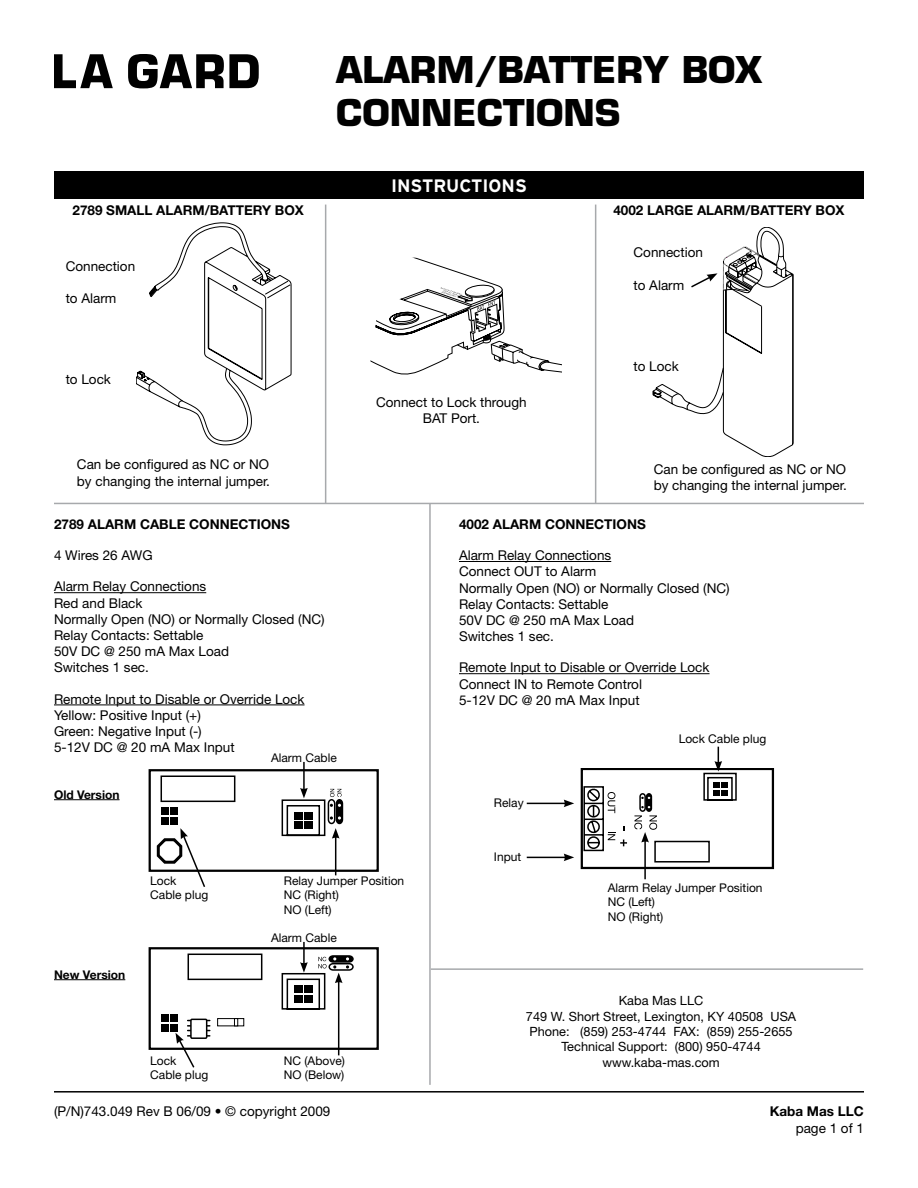
<style>
.page{position:relative;width:918px;height:1188px;background:#fff}
.page>*{position:absolute;margin:0;border:0;box-sizing:border-box;transform-origin:0 0}
.t1{font:700 36px/43.2px "Eurostile";color:#000}
.t2{font:700 18px "Interstate";color:#fff}
.t3{font:13.5px/16.2px "Helvetica Neue";color:#000}
.t4{font:700 13.5px "Helvetica Neue";color:#000}
.t5{font:12.75px/15.3px "Helvetica Neue";color:#000;text-align:center}
.t6{font:12px/14.4px "Helvetica Neue";color:#000}
.t7{font:700 12px "Helvetica Neue";color:#000}
</style>
<div class="page">
<svg style="left:54px;top:54px;width:59px;height:34px"></svg>
<svg style="left:128px;top:54px;width:131px;height:34px"></svg>
<div style="left:54px;top:171px;width:810px;height:28px;background:#000"></div>
<hr style="left:54px;top:1091px;width:810px;height:2px;background:#000">
<hr style="left:54px;top:592px;width:152px;height:1px;background:#000">
<hr style="left:54px;top:705px;width:251px;height:1px;background:#000">
<hr style="left:459px;top:561px;width:152px;height:1px;background:#000">
<hr style="left:459px;top:673px;width:251px;height:1px;background:#000">
<svg style="left:136px;top:223px;width:155px;height:222px"></svg>
<div style="left:149px;top:769px;width:230px;height:103px;border:2px solid #000"></div>
<div style="left:161px;top:776px;width:74px;height:26px;background:#fff;border:2px solid #000"></div>
<div style="left:161px;top:808px;width:7px;height:7px;background:#000"></div>
<div style="left:170px;top:808px;width:8px;height:7px;background:#000"></div>
<div style="left:161px;top:817px;width:7px;height:8px;background:#000"></div>
<div style="left:170px;top:817px;width:8px;height:8px;background:#000"></div>
<hr style="left:54px;top:799px;width:66px;height:1px;background:#000">
<hr style="left:303px;top:762px;width:2px;height:28px;background:#000">
<svg style="left:155px;top:828px;width:51px;height:59px"></svg>
<hr style="left:335px;top:836px;width:1px;height:39px;background:#000">
<svg style="left:281px;top:788px;width:63px;height:51px"></svg>
<hr style="left:644px;top:840px;width:2px;height:39px;background:#000">
<svg style="left:581px;top:747px;width:193px;height:122px"></svg>
<div style="left:149px;top:947px;width:230px;height:103px;border:2px solid #000"></div>
<div style="left:188px;top:954px;width:74px;height:26px;background:#fff;border:2px solid #000"></div>
<div style="left:161px;top:1014px;width:7px;height:8px;background:#000"></div>
<div style="left:170px;top:1014px;width:8px;height:8px;background:#000"></div>
<div style="left:161px;top:1024px;width:7px;height:8px;background:#000"></div>
<div style="left:170px;top:1024px;width:8px;height:8px;background:#000"></div>
<hr style="left:188px;top:1025px;width:22px;height:2px;background:#000">
<div style="left:191px;top:1019px;width:16px;height:19px;background:#fff"></div>
<div style="left:190px;top:1019px;width:17px;height:20px;border:2px solid #000"></div>
<div style="left:217px;top:1018px;width:27px;height:8px;background:#fff;border:1px solid #000"></div>
<svg style="left:234px;top:1018px;width:4px;height:8px"></svg>
<hr style="left:54px;top:979px;width:71px;height:1px;background:#000">
<hr style="left:303px;top:942px;width:2px;height:22px;background:#000">
<svg style="left:176px;top:1030px;width:34px;height:38px"></svg>
<hr style="left:338px;top:981px;width:1px;height:74px;background:#000">
<svg style="left:281px;top:954px;width:73px;height:56px"></svg>
<hr style="left:527px;top:803px;width:39px;height:1px;background:#000">
<svg style="left:564px;top:800px;width:10px;height:7px"></svg>
<hr style="left:527px;top:857px;width:39px;height:1px;background:#000">
<svg style="left:564px;top:854px;width:10px;height:7px"></svg>
<svg style="left:370px;top:257px;width:192px;height:118px"></svg>
<svg style="left:653px;top:227px;width:140px;height:230px"></svg>
<hr style="left:54px;top:503px;width:810px;height:1px;background:#a7a9ac">
<hr style="left:429px;top:503px;width:2px;height:582px;background:#a7a9ac">
<hr style="left:325px;top:205px;width:1px;height:298px;background:#a7a9ac">
<hr style="left:595px;top:205px;width:1px;height:298px;background:#a7a9ac">
<hr style="left:431px;top:968px;width:432px;height:2px;background:#a7a9ac">
<h1 class="t1" style="left:336px;top:48px;width:427px">ALARM/BATTERY BOX<br>CONNECTIONS</h1>
<h2 class="t2" style="left:391px;top:176px;width:137px">INSTRUCTIONS</h2>
<p class="t4" style="left:73px;top:202px;width:44px">2789 SMALL</p>
<p class="t4" style="left:156px;top:202px;width:10px">ALA</p>
<p class="t4" style="left:183px;top:202px;width:123px">RM/BATTERY BOX</p>
<p class="t4" style="left:613px;top:202px;width:94px">4002 LARGE ALA</p>
<p class="t4" style="left:724px;top:202px;width:123px">RM/BATTERY BOX</p>
<p class="t3" style="left:66px;top:258px;width:71px">Connection</p>
<p class="t3" style="left:66px;top:290px;width:52px">to Alarm</p>
<p class="t3" style="left:66px;top:371px;width:47px">to Lock</p>
<p class="t3" style="left:376px;top:394px;width:152px;text-align:center">Connect to Lock through<br>BAT Port.</p>
<p class="t3" style="left:634px;top:244px;width:71px">Connection</p>
<p class="t3" style="left:634px;top:277px;width:52px">to Alarm</p>
<p class="t3" style="left:634px;top:358px;width:47px">to Lock</p>
<p class="t3" style="left:77px;top:456px;width:195px">Can be configured as NC or NO by changing the internal jumper.</p>
<p class="t3" style="left:654px;top:461px;width:195px">Can be configured as NC or NO by changing the internal jumper.</p>
<p class="t4" style="left:54px;top:516px;width:238px">2789 ALARM CABLE CONNECTIONS</p>
<p class="t3" style="left:54px;top:547px;width:100px">4 Wires 26 AWG</p>
<p class="t3" style="left:54px;top:578px;width:272px">Alarm Relay Connections<br>Red and Black<br>Normally Open (NO) or Normally Closed (NC)<br>Relay Contacts: Settable<br>50V DC @ 250 mA Max Load<br>Switches 1 sec.</p>
<p class="t3" style="left:54px;top:690px;width:252px">Remote Input to Disable or Override Lock<br>Yellow: Positive Input (+)<br>Green: Negative Input (-)<br>5-12V DC @ 20 mA Max Input</p>
<p class="t6" style="left:271px;top:750px;width:67px">Alarm Cable</p>
<p class="t7" style="left:54px;top:787px;width:67px">OLD VERSION</p>
<p class="t7" style="left:54px;top:967px;width:73px">NEW VERSION</p>
<p class="t6" style="left:150px;top:873px;width:60px">Lock<br>Cable plug</p>
<p class="t6" style="left:284px;top:873px;width:122px">Relay Jumper Position<br>NC (Right)<br>NO (Left)</p>
<p class="t6" style="left:271px;top:930px;width:67px">Alarm Cable</p>
<p class="t6" style="left:150px;top:1053px;width:60px">Lock<br>Cable plug</p>
<p class="t6" style="left:284px;top:1053px;width:63px">NC (Above)<br>NO (Below)</p>
<p class="t4" style="left:459px;top:516px;width:44px">4002 ALA</p>
<p class="t4" style="left:519px;top:516px;width:128px">RM CONNECTIONS</p>
<p class="t3" style="left:459px;top:547px;width:272px">Alarm Relay Connections<br>Connect OUT to Alarm<br>Normally Open (NO) or Normally Closed (NC)<br>Relay Contacts: Settable<br>50V DC @ 250 mA Max Load<br>Switches 1 sec.</p>
<p class="t3" style="left:459px;top:659px;width:252px">Remote Input to Disable or Override Lock<br>Connect IN to Remote Control<br>5-12V DC @ 20 mA Max Input</p>
<p class="t6" style="left:494px;top:795px;width:31px">Relay</p>
<p class="t6" style="left:494px;top:849px;width:29px">Input</p>
<p class="t6" style="left:679px;top:732px;width:89px">Lock Cable plug</p>
<p class="t6" style="left:608px;top:880px;width:156px">Alarm Relay Jumper Position<br>NC (Left)<br>NO (Right)</p>
<p class="t5" style="left:526px;top:993px;width:272px">Kaba Mas LLC<br>749 W. Short Street, Lexington, KY 40508 USA<br>Phone: (859) 253-4744 FAX: (859) 255-2655<br>Technical Support: (800) 950-4744 www.kaba-mas.com</p>
<p class="t3" style="left:54px;top:1103px;width:278px">(P/N)743.049 Rev B 06/09 • © copyright 2009</p>
<p class="t4" style="left:770px;top:1103px;width:96px">KABA MAS LLC</p>
<p class="t3" style="left:796px;top:1119px;width:70px">page 1 of 1</p>
</div>
